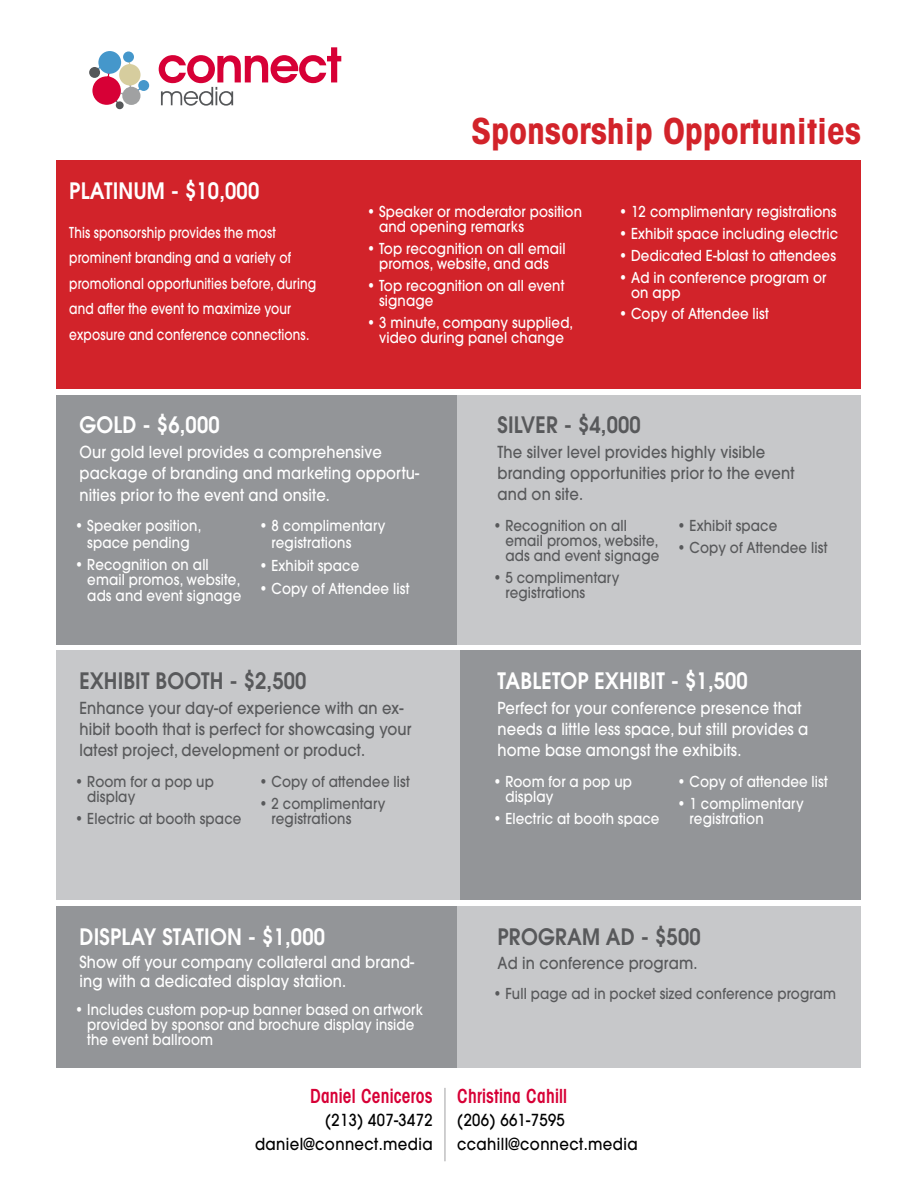
<style>
.page{position:relative;width:918px;height:1188px;background:#fff}
.page>*{position:absolute;margin:0;border:0;box-sizing:border-box;transform-origin:0 0}
.t1{font:700 condensed 36px "Avant Garde";color:#d2232a}
.t2{font:600 22.5px "Avant Garde";letter-spacing:.01em;color:#fff;scale:.89 1}
.t3{font:600 22.5px "Avant Garde";letter-spacing:.01em;color:#58595b;scale:.89 1}
.t4{font:600 condensed 19.5px "Avant Garde";letter-spacing:.01em;color:#d70036;scale:.9 1}
.t5{font:500 16.5px/21px "Avant Garde";letter-spacing:.01em;color:#fff;scale:.89 1}
.t6{font:500 16.5px/21px "Avant Garde";letter-spacing:.01em;color:#58595b;scale:.89 1}
.t7{font:500 16.5px/23.4px "Avant Garde";letter-spacing:.025em;color:#000;text-align:right;scale:.9 1}
.t8{font:500 15px/15px "Avant Garde";letter-spacing:.01em;color:#fff;scale:.89 1}
.t9{font:500 15px/15px "Avant Garde";letter-spacing:.01em;color:#58595b;scale:.89 1}
.t10{font:500 15px/25.5px "Avant Garde";letter-spacing:.01em;color:#fff;scale:.81 1}
</style>
<div class="page">
<hr style="left:445px;top:1088px;width:1px;height:73px;background:#a0a1a2">
<svg style="left:159px;top:47px;width:182px;height:59px"></svg>
<svg style="left:129px;top:85px;width:11px;height:7px"></svg>
<svg style="left:97px;top:67px;width:13px;height:10px"></svg>
<div style="left:98px;top:51px;width:23px;height:23px;background:#4597cb;border-radius:50%"></div>
<div style="left:89px;top:67px;width:11px;height:11px;background:#555759;border-radius:50%"></div>
<div style="left:138px;top:80px;width:11px;height:11px;background:#4597cb;border-radius:50%"></div>
<div style="left:123px;top:51px;width:11px;height:11px;background:#4597cb;border-radius:50%"></div>
<div style="left:116px;top:101px;width:8px;height:8px;background:#555759;border-radius:50%"></div>
<div style="left:92px;top:76px;width:29px;height:29px;background:#d70036;border-radius:50%"></div>
<div style="left:122px;top:87px;width:18px;height:18px;background:#a0a1a2;border-radius:50%"></div>
<div style="left:119px;top:64px;width:22px;height:21px;background:#d6cd9e;border-radius:50%"></div>
<div style="left:56px;top:160px;width:805px;height:228px;background:#d2232a"></div>
<div style="left:56px;top:395px;width:403px;height:249px;background:#939598"></div>
<div style="left:458px;top:395px;width:403px;height:249px;background:#c7c8ca"></div>
<div style="left:458px;top:651px;width:403px;height:249px;background:#939598"></div>
<div style="left:56px;top:651px;width:403px;height:249px;background:#c7c8ca"></div>
<div style="left:56px;top:906px;width:403px;height:162px;background:#939598"></div>
<div style="left:458px;top:906px;width:403px;height:162px;background:#c7c8ca"></div>
<h2 class="t2" style="left:69px;top:176px;width:215px">PLATINUM - $10,000</h2>
<p class="t10" style="left:69px;top:220px;width:307px">This sponsorship provides the most prominent branding and a variety of promotional opportunities before, during and after the event to maximize your exposure and conference connections.</p>
<h1 class="t1" style="left:471px;top:108px;width:391px">Sponsorship Opportunities</h1>
<p class="t8" style="left:379px;top:204px;width:230px;text-indent:-12px">• Speaker or moderator position and opening remarks</p>
<p class="t8" style="left:367px;top:241px;width:225px;text-align:center">• Top recognition on all email promos, website, and ads</p>
<p class="t8" style="left:379px;top:278px;width:210px;text-indent:-12px">• Top recognition on all event signage</p>
<p class="t8" style="left:367px;top:315px;width:233px;text-align:center">• 3 minute, company supplied, video during panel change</p>
<p class="t8" style="left:619px;top:204px;width:246px">• 12 complimentary registrations</p>
<p class="t8" style="left:619px;top:226px;width:248px">• Exhibit space including electric</p>
<p class="t8" style="left:619px;top:248px;width:245px">• Dedicated E-blast to attendees</p>
<p class="t8" style="left:631px;top:270px;width:221px;text-indent:-12px">• Ad in conference program or on app</p>
<p class="t8" style="left:619px;top:306px;width:170px">• Copy of Attendee list</p>
<h2 class="t2" style="left:79px;top:410px;width:159px">GOLD - $6,000</h2>
<p class="t5" style="left:79px;top:441px;width:383px">Our gold level provides a comprehensive package of branding and marketing opportu-</p>
<p class="t5" style="left:79px;top:485px;width:283px">nities prior to the event and onsite.</p>
<p class="t8" style="left:75px;top:518px;width:143px;line-height:16.5px;text-align:center">• Speaker position, space pending</p>
<p class="t8" style="left:87px;top:557px;width:174px;text-indent:-12px">• Recognition on all email promos, website,</p>
<p class="t8" style="left:87px;top:588px;width:175px">ads and event signage</p>
<p class="t8" style="left:272px;top:518px;width:130px;line-height:16.5px;text-indent:-12px">• 8 complimentary registrations</p>
<p class="t8" style="left:260px;top:558px;width:114px">• Exhibit space</p>
<p class="t8" style="left:260px;top:581px;width:170px">• Copy of Attendee list</p>
<h2 class="t3" style="left:79px;top:666px;width:257px">EXHIBIT BOOTH - $2,500</h2>
<p class="t6" style="left:79px;top:697px;width:375px">Enhance your day-of experience with an ex&shy;hibit booth that is perfect for showcasing your latest project, development or product.</p>
<p class="t9" style="left:87px;top:774px;width:144px;text-indent:-12px">• Room for a pop up display</p>
<p class="t9" style="left:75px;top:811px;width:188px">• Electric at booth space</p>
<p class="t9" style="left:260px;top:774px;width:170px">• Copy of attendee list</p>
<p class="t9" style="left:272px;top:796px;width:130px;text-indent:-12px">• 2 complimentary registrations</p>
<h2 class="t3" style="left:498px;top:410px;width:162px">SILVER - $4,000</h2>
<p class="t6" style="left:498px;top:441px;width:335px">The silver level provides highly visible branding opportunities prior to the event and on site.</p>
<p class="t9" style="left:505px;top:518px;width:175px;text-indent:-12px">• Recognition on all email promos, website, ads and event signage</p>
<p class="t9" style="left:505px;top:570px;width:130px;text-indent:-12px">• 5 complimentary registrations</p>
<p class="t9" style="left:678px;top:518px;width:114px">• Exhibit space</p>
<p class="t9" style="left:678px;top:540px;width:170px">• Copy of Attendee list</p>
<h2 class="t2" style="left:498px;top:666px;width:283px">TABLETOP EXHIBIT - $1,500</h2>
<p class="t5" style="left:498px;top:697px;width:351px">Perfect for your conference presence that needs a little less space, but still provides a home base amongst the exhibits.</p>
<p class="t8" style="left:505px;top:774px;width:144px;text-indent:-12px">• Room for a pop up display</p>
<p class="t8" style="left:493px;top:811px;width:188px">• Electric at booth space</p>
<p class="t8" style="left:678px;top:774px;width:170px">• Copy of attendee list</p>
<p class="t8" style="left:690px;top:796px;width:130px;text-indent:-12px">• 1 complimentary registration</p>
<h2 class="t2" style="left:79px;top:922px;width:277px">DISPLAY STATION - $1,000</h2>
<p class="t5" style="left:79px;top:952px;width:378px;line-height:19.5px">Show off your company collateral and brand&shy;ing with a dedicated display station.</p>
<p class="t8" style="left:87px;top:1002px;width:379px;text-indent:-12px">• Includes custom pop-up banner based on artwork provided by sponsor and brochure display inside the event ballroom</p>
<h3 class="t4" style="left:310px;top:1084px;width:138px">Daniel Ceniceros</h3>
<p class="t7" style="left:255px;top:1109px;width:199px">(213) 407-3472 daniel@connect.media</p>
<h2 class="t3" style="left:498px;top:922px;width:230px">PROGRAM AD - $500</h2>
<p class="t6" style="left:498px;top:953px;width:226px">Ad in conference program.</p>
<p class="t9" style="left:493px;top:986px;width:387px">• Full page ad in pocket sized conference program</p>
<h3 class="t4" style="left:457px;top:1084px;width:124px">Christina Cahill</h3>
<p class="t7" style="left:457px;top:1109px;width:202px;text-align:left">(206) 661-7595 ccahill@connect.media</p>
</div>
